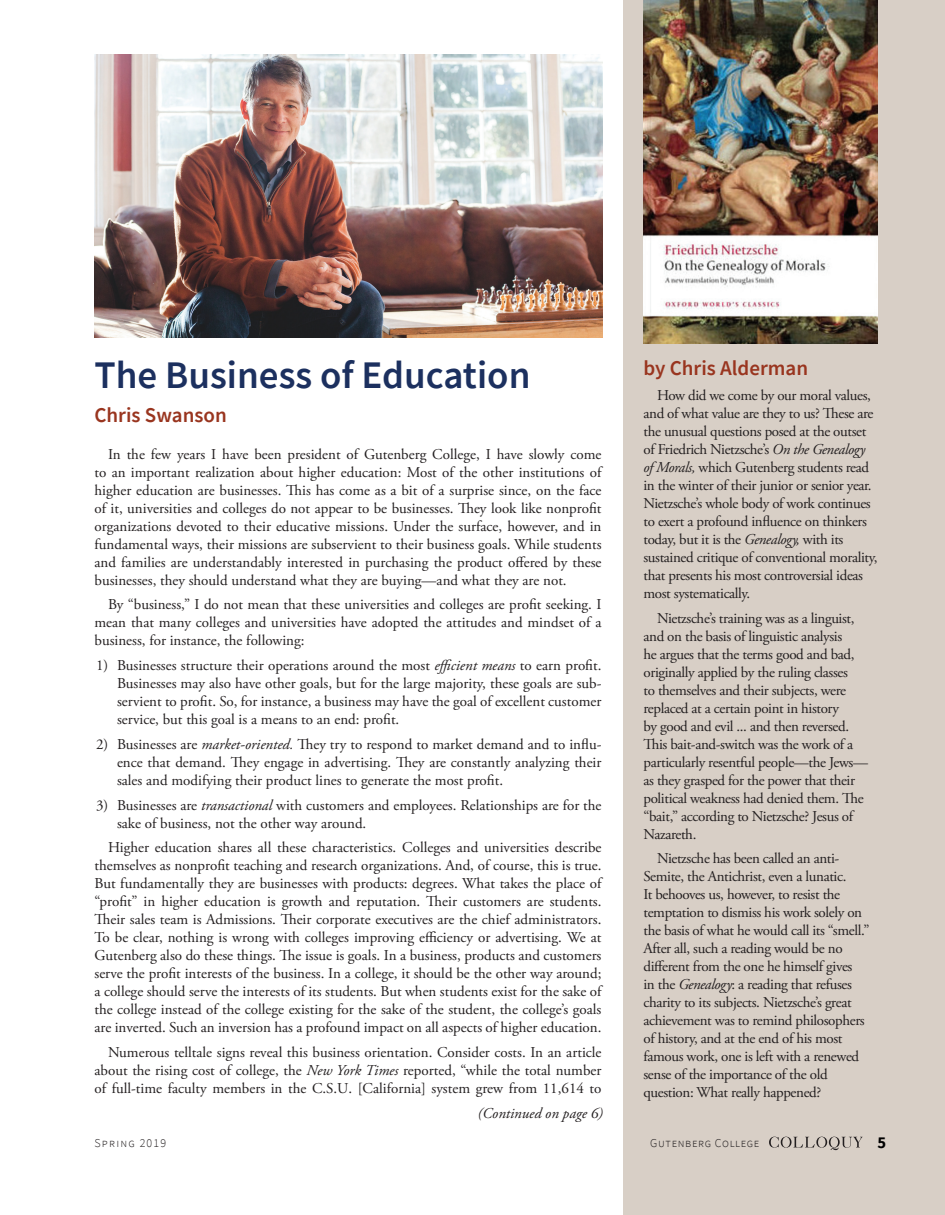
<style>
.page{position:relative;width:945px;height:1215px;background:#fff}
.page>*{position:absolute;margin:0;border:0;box-sizing:border-box;transform-origin:0 0}
.t1{font:600 39px "Source Sans Pro";color:#1c305f}
.t2{font:600 21px "Source Sans Pro";color:#99351f}
.t3{font:700 16.5px "Source Sans Pro";color:#000}
.t4{font:15px/18px "Adobe Garamond Pro";letter-spacing:-.025em;color:#231f20;text-align:justify}
.t5{font:15px/18px "Adobe Garamond Pro";color:#231f20}
.t6{font:italic 15px "Adobe Garamond Pro";color:#231f20}
.t7{font:300 12px "Source Sans Pro";letter-spacing:.1em;color:#231f20}
.s1{font-style:italic}
</style>
<div class="page">
<div style="left:623px;top:0;width:322px;height:1215px;background:#d8cfc6"></div>
<img style="left:95px;top:54px;width:508px;height:284px">
<img style="left:644px;top:0;width:234px;height:343px">
<svg style="left:769px;top:1137px;width:94px;height:13px"></svg>
<h1 class="t1" style="left:94px;top:349px;width:438px">The Business of Education</h1>
<h2 class="t2" style="left:94px;top:402px;width:134px">Chris Swanson</h2>
<p class="t4" style="left:94px;top:445px;width:509px;text-indent:14px">In the few years I have been president of Gutenberg College, I have slowly come to an important realization about higher education: Most of the other institutions of higher education are businesses. This has come as a bit of a surprise since, on the face of it, universities and colleges do not appear to be businesses. They look like nonprofit organizations devoted to their educative missions. Under the surface, however, and in fundamental ways, their missions are subservient to their business goals. While students and families are understandably interested in purchasing the product offered by these businesses, they should understand what they are buying—and what they are not.</p>
<p class="t4" style="left:94px;top:596px;width:509px;text-indent:14px">By “business,” I do not mean that these universities and colleges are profit seeking. I mean that many colleges and universities have adopted the attitudes and mindset of a business, for instance, the following:</p>
<p class="t4" style="left:117px;top:657px;width:486px;text-indent:-21px">1) Businesses structure their operations around the most <span class="s1">efficient means</span> to earn profit.<br>Businesses may also have other goals, but for the large majority, these goals are sub&shy;servient to profit. So, for instance, a business may have the goal of excellent customer service, but this goal is a means to an end: profit.</p>
<p class="t4" style="left:117px;top:736px;width:486px;text-indent:-21px">2) Businesses are <span class="s1">market-oriented.</span> They try to respond to market demand and to influ&shy;ence that demand. They engage in advertising. They are constantly analyzing their sales and modifying their product lines to generate the most profit.</p>
<p class="t5" style="left:117px;top:796px;width:486px;text-indent:-21px">3) Businesses are <span class="s1">transactional</span> with customers and employees. Relationships are for the sake of business, not the other way around.</p>
<p class="t4" style="left:95px;top:839px;width:509px;text-indent:13px">Higher education shares all these characteristics. Colleges and universities describe themselves as nonprofit teaching and research organizations. And, of course, this is true.<br>But fundamentally they are businesses with products: degrees. What takes the place of “profit” in higher education is growth and reputation. Their customers are students.<br>Their sales team is Admissions. Their corporate executives are the chief administrators.<br>To be clear, nothing is wrong with colleges improving efficiency or advertising. We at Gutenberg also do these things. The issue is goals. In a business, products and customers serve the profit interests of the business. In a college, it should be the other way around; a college should serve the interests of its students. But when students exist for the sake of the college instead of the college existing for the sake of the student, the college’s goals are inverted. Such an inversion has a profound impact on all aspects of higher education.</p>
<p class="t4" style="left:95px;top:1044px;width:509px;text-indent:13px">Numerous telltale signs reveal this business orientation. Consider costs. In an article about the rising cost of college, the <span class="s1">New York Times</span> reported, “while the total number of full-time faculty members in the C.S.U. [California] system grew from 11,614 to</p>
<p class="t6" style="left:478px;top:1105px;width:127px">(Continued on page 6)</p>
<h2 class="t2" style="left:644px;top:354px;width:166px">by Chris Alderman</h2>
<p class="t4" style="left:644px;top:387px;width:236px;text-align:left;text-indent:14px">How did we come by our moral values, and of what value are they to us? These are the unusual questions posed at the outset of Friedrich Nietzsche’s <span class="s1">On the Genealogy of Morals,</span> which Gutenberg students read in the winter of their junior or senior year.<br>Nietzsche’s whole body of work continues to exert a profound influence on thinkers today, but it is the <span class="s1">Genealogy,</span> with its sustained critique of conventional morality, that presents his most controversial ideas most systematically.</p>
<p class="t4" style="left:644px;top:609px;width:226px;text-align:left;text-indent:14px">Nietzsche’s training was as a linguist, and on the basis of linguistic analysis<br>he argues that the terms good and bad, originally applied by the ruling classes<br>to themselves and their subjects, were replaced at a certain point in history<br>by good and evil ... and then reversed.<br>This bait-and-switch was the work of a particularly resentful people—the Jews— as they grasped for the power that their political weakness had denied them. The “bait,” according to Nietzsche? Jesus of Nazareth.</p>
<p class="t4" style="left:644px;top:850px;width:228px;text-align:left;text-indent:14px">Nietzsche has been called an anti-Semite, the Antichrist, even a lunatic.<br>It behooves us, however, to resist the temptation to dismiss his work solely on the basis of what he would call its “smell.” After all, such a reading would be no different from the one he himself gives<br>in the <span class="s1">Genealogy</span>: a reading that refuses charity to its subjects. Nietzsche’s great achievement was to remind philosophers of history, and at the end of his most famous work, one is left with a renewed sense of the importance of the old question: What really happened?</p>
<p class="t7" style="left:94px;top:1136px;width:73px">Spring 2019</p>
<p class="t7" style="left:650px;top:1136px;width:111px">Gutenberg College</p>
<p class="t3" style="left:878px;top:1132px;width:10px">5</p>
</div>
